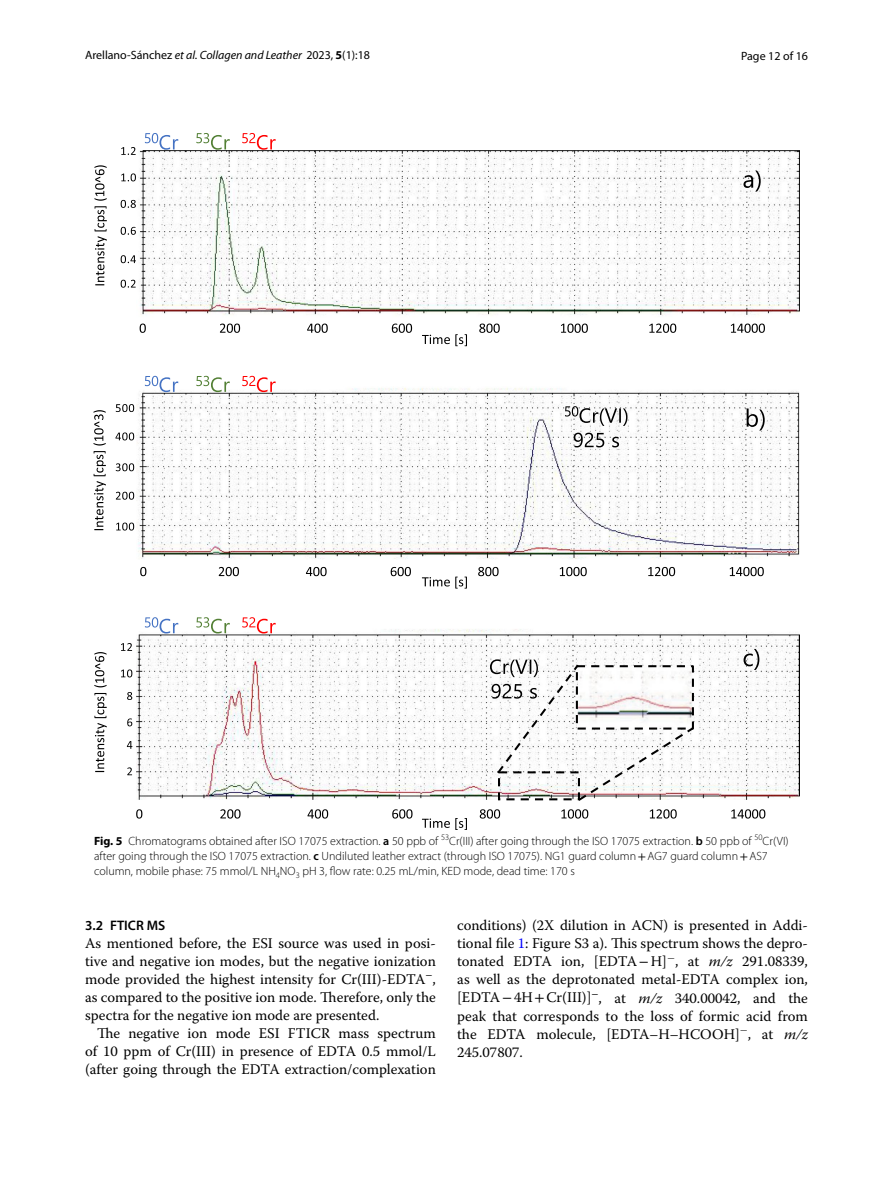
<style>
.page{position:relative;width:893px;height:1187px;background:#fff}
.page>*{position:absolute;margin:0;border:0;box-sizing:border-box;transform-origin:0 0}
.t1{font:14.7px/18px "Warnock Pro";color:#000;text-align:justify}
.t2{font:600 13.8px "Myriad Pro";color:#000}
.t3{font:300 12px/15px "Myriad Pro";color:#000}
.t4{font:12px "Myriad Pro";color:#000}
.s1{font-style:italic}
.s2{font-weight:700}
.s3{font-weight:600}
.s4{font-family:"STIX";font-weight:400}
.s5{color:#00f}
.s6{font-family:"STIX"}
</style>
<div class="page">
<img style="left:136px;top:150px;width:663px;height:649px">
<svg style="left:743px;top:170px;width:18px;height:21px"></svg>
<svg style="left:145px;top:133px;width:33px;height:17px"></svg>
<svg style="left:196px;top:133px;width:34px;height:17px"></svg>
<svg style="left:242px;top:133px;width:34px;height:17px"></svg>
<svg style="left:121px;top:147px;width:15px;height:8px"></svg>
<svg style="left:121px;top:173px;width:15px;height:8px"></svg>
<svg style="left:121px;top:200px;width:15px;height:8px"></svg>
<svg style="left:121px;top:227px;width:15px;height:8px"></svg>
<svg style="left:121px;top:255px;width:15px;height:8px"></svg>
<svg style="left:121px;top:280px;width:15px;height:8px"></svg>
<svg style="left:94px;top:165px;width:13px;height:120px"></svg>
<svg style="left:649px;top:323px;width:116px;height:10px"></svg>
<svg style="left:140px;top:323px;width:448px;height:23px"></svg>
<svg style="left:747px;top:408px;width:18px;height:22px"></svg>
<svg style="left:565px;top:406px;width:62px;height:20px"></svg>
<svg style="left:574px;top:432px;width:45px;height:15px"></svg>
<svg style="left:648px;top:567px;width:116px;height:9px"></svg>
<svg style="left:140px;top:567px;width:447px;height:21px"></svg>
<svg style="left:116px;top:404px;width:18px;height:8px"></svg>
<svg style="left:115px;top:432px;width:19px;height:8px"></svg>
<svg style="left:116px;top:463px;width:18px;height:8px"></svg>
<svg style="left:116px;top:491px;width:18px;height:8px"></svg>
<svg style="left:116px;top:522px;width:18px;height:8px"></svg>
<svg style="left:93px;top:410px;width:13px;height:120px"></svg>
<svg style="left:145px;top:376px;width:33px;height:16px"></svg>
<svg style="left:196px;top:376px;width:34px;height:16px"></svg>
<svg style="left:242px;top:376px;width:34px;height:16px"></svg>
<svg style="left:743px;top:649px;width:16px;height:21px"></svg>
<svg style="left:490px;top:659px;width:206px;height:142px"></svg>
<svg style="left:121px;top:643px;width:11px;height:8px"></svg>
<svg style="left:121px;top:669px;width:11px;height:8px"></svg>
<svg style="left:127px;top:692px;width:5px;height:8px"></svg>
<svg style="left:127px;top:718px;width:5px;height:8px"></svg>
<svg style="left:127px;top:741px;width:5px;height:7px"></svg>
<svg style="left:127px;top:767px;width:5px;height:8px"></svg>
<svg style="left:94px;top:652px;width:13px;height:120px"></svg>
<svg style="left:650px;top:809px;width:115px;height:9px"></svg>
<svg style="left:136px;top:809px;width:452px;height:21px"></svg>
<svg style="left:145px;top:617px;width:33px;height:16px"></svg>
<svg style="left:196px;top:617px;width:34px;height:16px"></svg>
<svg style="left:242px;top:617px;width:34px;height:16px"></svg>
<p class="t4" style="left:85px;top:48px;width:286px">Arellano‑Sánchez <span class="s1">et al. Collagen and Leather</span> 2023, <span class="s2">5</span>(1):18</p>
<p class="t4" style="left:741px;top:48px;width:68px">Page 12 of 16</p>
<p class="t3" style="left:94px;top:833px;width:696px"><span class="s2">Fig. 5</span> Chromatograms obtained after ISO 17075 extraction. <span class="s3">a</span> 50 ppb of <sup>53</sup>Cr(III) after going through the ISO 17075 extraction. <span class="s3">b</span> 50 ppb of <sup>50</sup>Cr(VI) after going through the ISO 17075 extraction. <span class="s3">c</span> Undiluted leather extract (through ISO 17075). NG1 guard column<span class="s4">+</span>AG7 guard column<span class="s4">+</span>AS7 column, mobile phase: 75 mmol/L NH<sub>4</sub>NO<sub>3</sub> pH 3, flow rate: 0.25 mL/min, KED mode, dead time: 170 s</p>
<p class="t2" style="left:85px;top:916px;width:82px">3.2 FTICR MS</p>
<p class="t1" style="left:85px;top:933px;width:352px">As mentioned before, the ESI source was used in posi&shy;tive and negative ion modes, but the negative ionization mode provided the highest intensity for Cr(III)-EDTA<sup>−</sup>, as compared to the positive ion mode. Therefore, only the spectra for the negative ion mode are presented.</p>
<p class="t1" style="left:85px;top:1023px;width:352px;text-indent:12px">The negative ion mode ESI FTICR mass spectrum of 10 ppm of Cr(III) in presence of EDTA 0.5 mmol/L (after going through the EDTA extraction/complexation</p>
<p class="t1" style="left:457px;top:916px;width:352px">conditions) (2X dilution in ACN) is presented in Addi&shy;tional file <span class="s5">1</span>: Figure S3 a). This spectrum shows the depro&shy;tonated EDTA ion, [EDTA<span class="s6">−</span> -H]<sup>−</sup>, at <span class="s1">m/z</span> 291.08339, as well as the deprotonated metal-EDTA complex ion, [EDTA<span class="s6">−</span>4H<span class="s6">+</span>Cr(III)]<sup>−</sup>, at <span class="s1">m/z</span> 340.00042, and the peak that corresponds to the loss of formic acid from the EDTA molecule, [EDTA–H–HCOOH]<sup>−</sup>, at <span class="s1">m/z </span>245.07807.</p>
</div>
